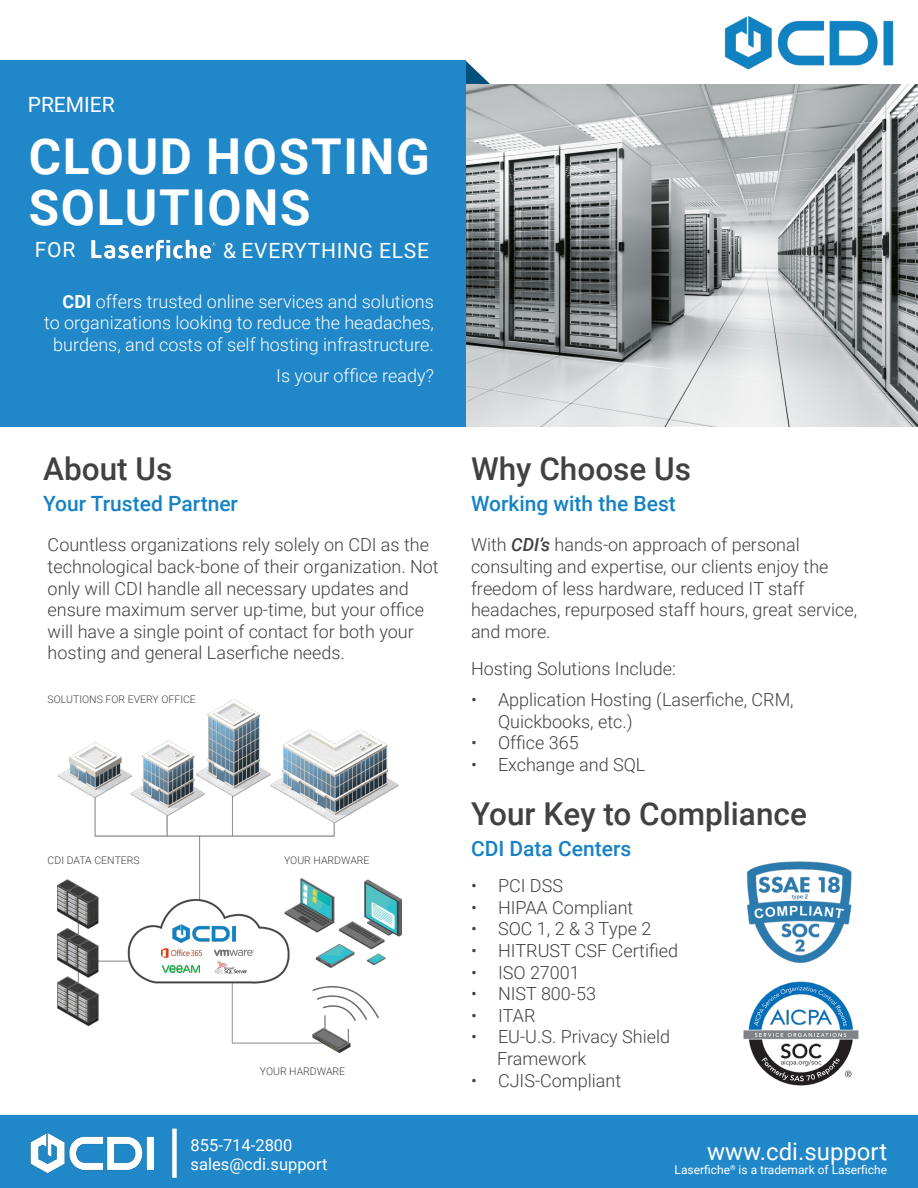
<style>
.page{position:relative;width:918px;height:1188px;background:#fff}
.page>*{position:absolute;margin:0;border:0;box-sizing:border-box;transform-origin:0 0}
.t1{font:700 49.5px/51px "Roboto";letter-spacing:.035em;color:#fff}
.t2{font:500 31.5px "Roboto";color:#414142}
.t3{font:24px "Roboto";color:#fff}
.t4{font:500 21px "Roboto";color:#1582c5}
.t5{font:21px "Roboto";letter-spacing:.035em;color:#fff}
.t6{font:21px "Roboto";color:#fff}
.t7{font:300 18px/21.6px "Roboto";color:#414142}
.t8{font:300 18px/21.6px "Roboto";color:#fff;text-align:right}
.t9{font:16.5px "Roboto";color:#fff}
.t10{font:12px "Roboto";color:#fff}
.t11{font:300 10.5px "Roboto";color:#414142}
.s1{font-weight:700}
.s2{font-weight:500;font-style:italic}
</style>
<div class="page">
<svg style="left:465px;top:60px;width:25px;height:24px"></svg>
<img style="left:465px;top:84px;width:453px;height:343px">
<div style="left:0;top:60px;width:465px;height:367px;background:#2087c9"></div>
<div style="left:0;top:1115px;width:918px;height:73px;background:#2087c9"></div>
<img style="left:91px;top:239px;width:125px;height:23px">
<img style="left:725px;top:15px;width:168px;height:55px">
<img style="left:57px;top:700px;width:344px;height:353px">
<img style="left:747px;top:861px;width:105px;height:103px">
<img style="left:744px;top:981px;width:114px;height:105px">
<img style="left:172px;top:921px;width:63px;height:25px">
<img style="left:161px;top:949px;width:40px;height:9px">
<img style="left:214px;top:947px;width:39px;height:9px">
<img style="left:162px;top:965px;width:37px;height:7px">
<img style="left:213px;top:957px;width:37px;height:20px">
<img style="left:31px;top:1133px;width:123px;height:40px">
<div style="left:172px;top:1129px;width:5px;height:49px;background:#fff"></div>
<p class="t6" style="left:28px;top:89px;width:89px">PREMIER</p>
<p class="t1" style="left:29px;top:129px;width:403px">CLOUD HOSTING<br>SOLUTIONS</p>
<p class="t5" style="left:35px;top:235px;width:42px">FOR</p>
<p class="t5" style="left:223px;top:236px;width:207px">&amp; EVERYTHING ELSE</p>
<p class="t8" style="left:44px;top:290px;width:391px"><span class="s1">CDI</span> offers trusted online services and solutions to organizations looking to reduce the headaches, burdens, and costs of self hosting infrastructure.</p>
<p class="t8" style="left:276px;top:365px;width:159px">Is your office ready?</p>
<p class="t2" style="left:43px;top:447px;width:131px">About Us</p>
<p class="t4" style="left:43px;top:489px;width:196px">Your Trusted Partner</p>
<p class="t7" style="left:48px;top:533px;width:383px">Countless organizations rely solely on CDI as the</p>
<p class="t7" style="left:48px;top:555px;width:393px">technological back-bone of their organization. Not</p>
<p class="t7" style="left:48px;top:577px;width:378px">only will CDI handle all necessary updates and ensure maximum server up-time, but your office will have a single point of contact for both your hosting and general Laserfiche needs.</p>
<p class="t11" style="left:48px;top:692px;width:150px">SOLUTIONS FOR EVERY OFFICE</p>
<p class="t11" style="left:48px;top:853px;width:94px">CDI DATA CENTERS</p>
<p class="t11" style="left:284px;top:853px;width:87px">YOUR HARDWARE</p>
<p class="t11" style="left:260px;top:1064px;width:87px">YOUR HARDWARE</p>
<p class="t9" style="left:191px;top:1133px;width:103px">855-714-2800</p>
<p class="t9" style="left:191px;top:1153px;width:138px">sales@cdi.support</p>
<p class="t2" style="left:471px;top:447px;width:222px">Why Choose Us</p>
<p class="t4" style="left:471px;top:489px;width:206px">Working with the Best</p>
<p class="t7" style="left:471px;top:533px;width:388px">With <span class="s2">CDI’s</span> hands-on approach of personal consulting and expertise, our clients enjoy the freedom of less hardware, reduced IT staff headaches, repurposed staff hours, great service, and more.</p>
<p class="t7" style="left:471px;top:657px;width:206px">Hosting Solutions Include:</p>
<p class="t7" style="left:498px;top:688px;width:297px;text-indent:-27px">• Application Hosting (Laserfiche, CRM,<br>Quickbooks, etc.)</p>
<p class="t7" style="left:471px;top:732px;width:109px">• Office 365</p>
<p class="t7" style="left:471px;top:753px;width:176px">• Exchange and SQL</p>
<p class="t2" style="left:471px;top:792px;width:337px">Your Key to Compliance</p>
<p class="t4" style="left:471px;top:834px;width:162px">CDI Data Centers</p>
<p class="t7" style="left:471px;top:874px;width:94px">• PCI DSS</p>
<p class="t7" style="left:471px;top:896px;width:164px">• HIPAA Compliant</p>
<p class="t7" style="left:471px;top:918px;width:182px">• SOC 1, 2 &amp; 3 Type 2</p>
<p class="t7" style="left:471px;top:939px;width:209px">• HITRUST CSF Certified</p>
<p class="t7" style="left:471px;top:961px;width:110px">• ISO 27001</p>
<p class="t7" style="left:471px;top:982px;width:127px">• NIST 800-53</p>
<p class="t7" style="left:471px;top:1004px;width:66px">• ITAR</p>
<p class="t7" style="left:471px;top:1026px;width:201px">• EU-U.S. Privacy Shield</p>
<p class="t7" style="left:497px;top:1047px;width:91px">Framework</p>
<p class="t7" style="left:471px;top:1069px;width:152px">• CJIS-Compliant</p>
<p class="t3" style="left:707px;top:1134px;width:181px">www.cdi.support</p>
<p class="t10" style="left:675px;top:1161px;width:214px">Laserfiche<sup>®</sup> is a trademark of Laserfiche</p>
</div>
